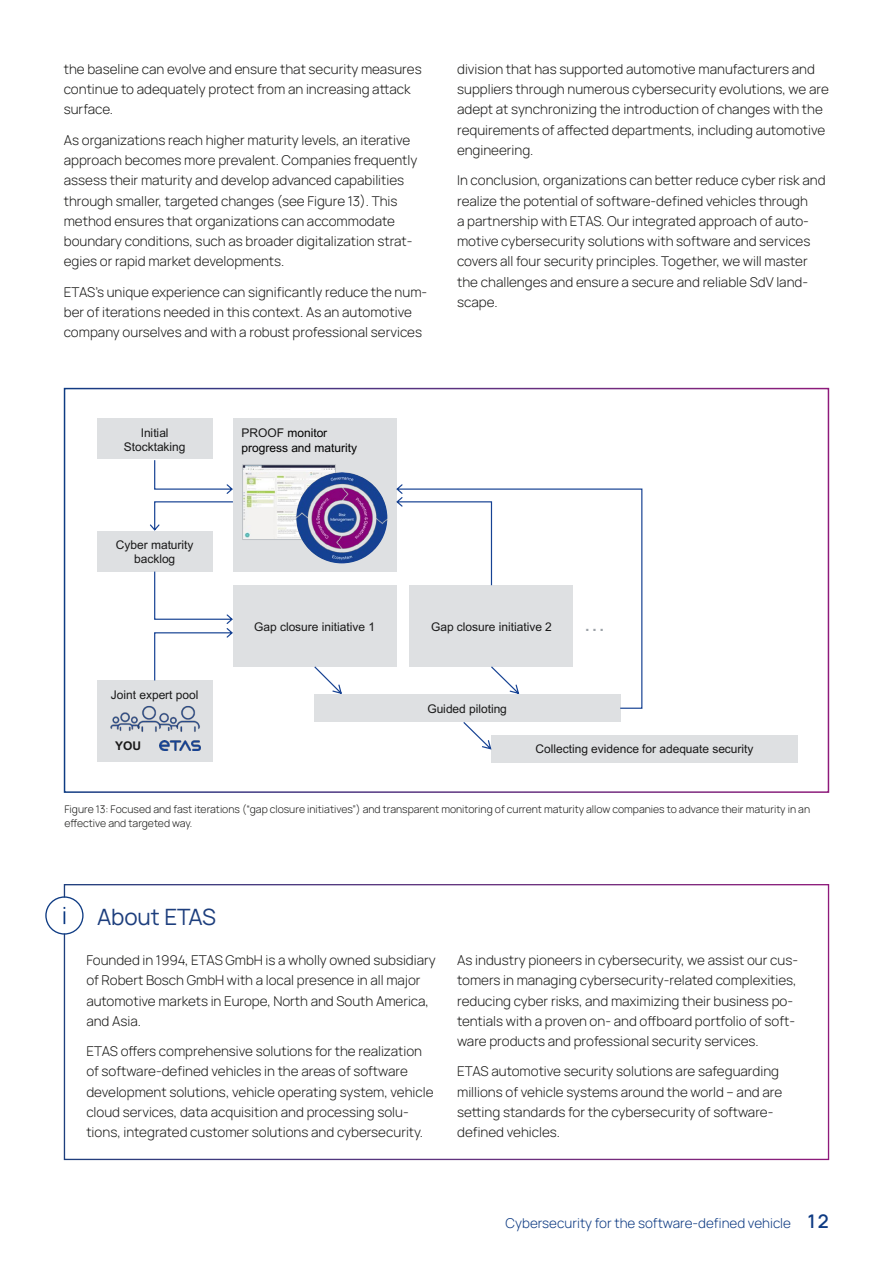
<style>
.page{position:relative;width:893px;height:1263px;background:#fff}
.page>*{position:absolute;margin:0;border:0;box-sizing:border-box;transform-origin:0 0}
.t1{font:22.5px "Manrope";letter-spacing:-.005em;color:#1d3e7d}
.t2{font:21.6px "Arial";color:#9ca2a8}
.t3{font:300 13.5px/20.2px "Manrope";color:#1d1d1b}
.t4{font:300 13.5px "Manrope";color:#0e3b83}
.t5{font:12px/14.4px "Arial";letter-spacing:-.005em;color:#191919;text-align:center}
.t6{font:12px/14.4px "Arial";letter-spacing:-.005em;color:#000}
.t7{font:700 12px "Arial";color:#191919}
.t8{font:300 10.5px/13.5px "Manrope";color:#1d1d1b}
.s1{color:#191919}
.s2{font-weight:600;font-size:18.75px}
</style>
<div class="page">
<div style="left:491px;top:735px;width:307px;height:27px;background:#dee0e2"></div>
<div style="left:233px;top:418px;width:163px;height:154px;background:#dee0e2"></div>
<img style="left:244px;top:466px;width:90px;height:72px">
<div style="left:242px;top:464px;width:94px;height:76px;border:1px solid #bdc1c5"></div>
<img style="left:296px;top:472px;width:91px;height:91px;border-radius:46px">
<div style="left:97px;top:531px;width:116px;height:41px;background:#dee0e2"></div>
<div style="left:97px;top:418px;width:116px;height:41px;background:#dee0e2"></div>
<div style="left:314px;top:695px;width:306px;height:27px;background:#dee0e2"></div>
<div style="left:233px;top:585px;width:163px;height:82px;background:#dee0e2"></div>
<div style="left:97px;top:680px;width:116px;height:82px;background:#dee0e2"></div>
<img style="left:159px;top:740px;width:41px;height:10px">
<img style="left:158px;top:710px;width:22px;height:21px;border-radius:11px">
<img style="left:174px;top:706px;width:28px;height:28px;border-radius:14px">
<img style="left:135px;top:706px;width:28px;height:28px;border-radius:14px">
<img style="left:110px;top:712px;width:31px;height:19px">
<svg style="left:154px;top:572px;width:79px;height:108px"></svg>
<svg style="left:150px;top:501px;width:83px;height:30px"></svg>
<svg style="left:154px;top:460px;width:79px;height:34px"></svg>
<svg style="left:314px;top:666px;width:28px;height:28px"></svg>
<svg style="left:463px;top:722px;width:28px;height:27px"></svg>
<svg style="left:396px;top:484px;width:246px;height:225px"></svg>
<div style="left:64px;top:388px;width:765px;height:405px;border:2px solid #fff"></div>
<svg style="left:45px;top:896px;width:39px;height:39px"></svg>
<p class="t3" style="left:64px;top:58px;width:359px">the baseline can evolve and ensure that security measures continue to adequately protect from an increasing attack surface.</p>
<p class="t3" style="left:64px;top:129px;width:355px">As organizations reach higher maturity levels, an iterative approach becomes more prevalent. Companies frequently assess their maturity and develop advanced capabilities through smaller, targeted changes (see Figure 13). This method ensures that organizations can accommodate boundary conditions, such as broader digitalization strat&shy;egies or rapid market developments.</p>
<p class="t3" style="left:64px;top:281px;width:365px">ETAS’s unique experience can significantly reduce the num&shy;ber of iterations needed in this context. As an automotive company ourselves and with a robust professional services</p>
<p class="t3" style="left:457px;top:58px;width:373px">division that has supported automotive manufacturers and suppliers through numerous cybersecurity evolutions, we are adept at synchronizing the introduction of changes with the requirements of affected departments, including automotive engineering.</p>
<p class="t3" style="left:457px;top:170px;width:370px">In conclusion, organizations can better reduce cyber risk and realize the potential of software-defined vehicles through<br>a partnership with ETAS. Our integrated approach of auto&shy;motive cybersecurity solutions with software and services covers all four security principles. Together, we will master the challenges and ensure a secure and reliable SdV land&shy;scape.</p>
<p class="t5" style="left:124px;top:425px;width:63px">Initial<br>Stocktaking</p>
<p class="t5" style="left:116px;top:537px;width:79px">Cyber maturity backlog</p>
<p class="t6" style="left:242px;top:426px;width:117px"><span class="s1">PROOF</span> monitor progress and maturity</p>
<p class="t5" style="left:111px;top:688px;width:89px">Joint expert pool</p>
<p class="t7" style="left:115px;top:738px;width:27px">YOU</p>
<p class="t5" style="left:254px;top:619px;width:122px">Gap closure initiative 1</p>
<p class="t5" style="left:431px;top:619px;width:122px">Gap closure initiative 2</p>
<h2 class="t2" style="left:584px;top:609px;width:23px">…</h2>
<p class="t5" style="left:427px;top:701px;width:81px">Guided piloting</p>
<p class="t5" style="left:535px;top:742px;width:220px">Collecting evidence for adequate security</p>
<p class="t8" style="left:64px;top:802px;width:747px">Figure 13: Focused and fast iterations (“gap closure initiatives”) and transparent monitoring of current maturity allow companies to advance their maturity in an effective and targeted way.</p>
<h1 class="t1" style="left:97px;top:900px;width:121px">About ETAS</h1>
<p class="t3" style="left:86px;top:949px;width:351px">Founded in 1994, ETAS GmbH is a wholly owned subsidiary of Robert Bosch GmbH with a local presence in all major automotive markets in Europe, North and South America, and Asia.</p>
<p class="t3" style="left:86px;top:1040px;width:349px">ETAS offers comprehensive solutions for the realization of software-defined vehicles in the areas of software development solutions, vehicle operating system, vehicle cloud services, data acquisition and processing solu&shy;tions, integrated customer solutions and cybersecurity.</p>
<p class="t3" style="left:457px;top:949px;width:342px">As industry pioneers in cybersecurity, we assist our cus&shy;tomers in managing cybersecurity-related complexities, reducing cyber risks, and maximizing their business po&shy;tentials with a proven on- and offboard portfolio of soft&shy;ware products and professional security services.</p>
<p class="t3" style="left:457px;top:1061px;width:327px">ETAS automotive security solutions are safeguarding -millions of vehicle systems around the world – and are setting standards for the cybersecurity of software-- defined vehicles.</p>
<p class="t4" style="left:506px;top:1214px;width:325px">Cybersecurity for the software-defined vehicle <span class="s2">12</span></p>
</div>
